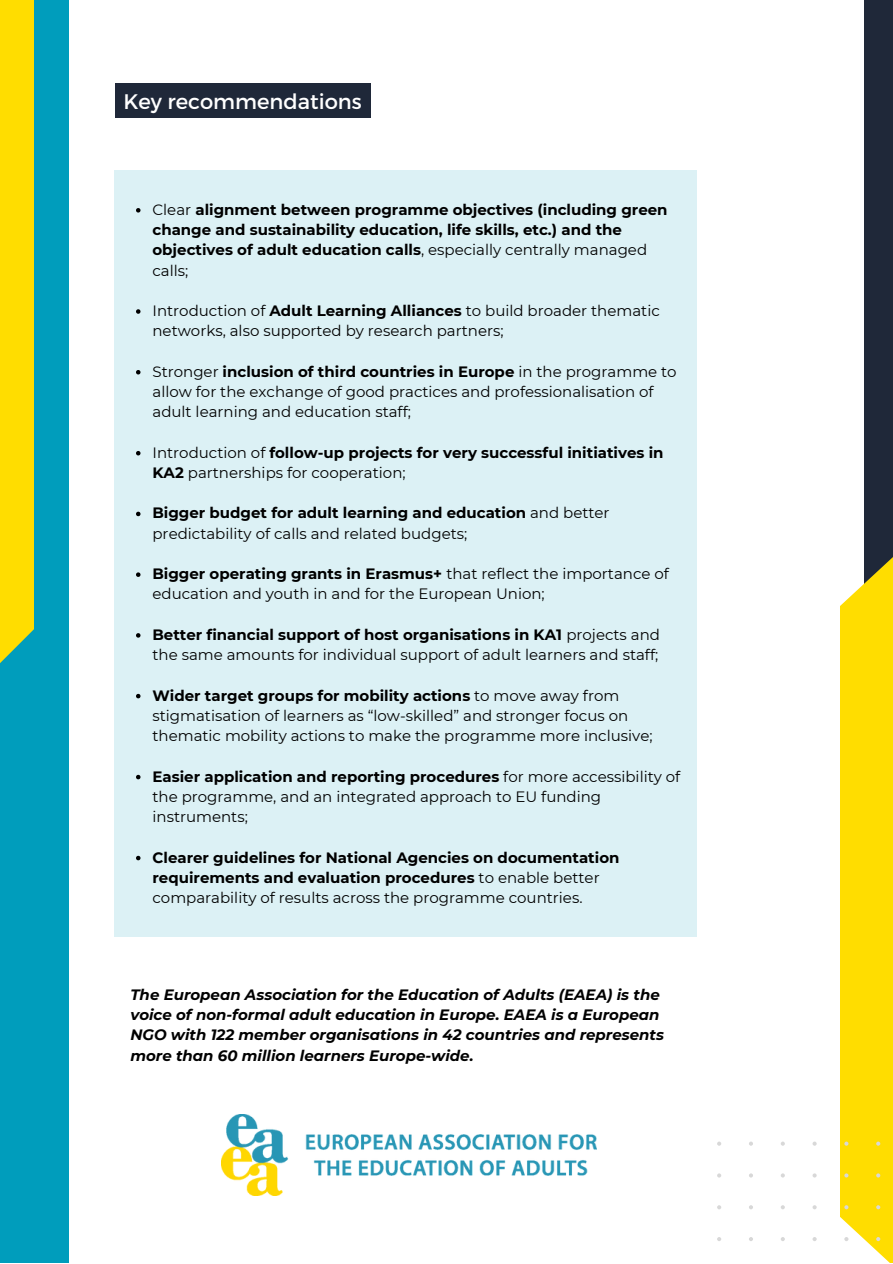
<style>
.page{position:relative;width:893px;height:1264px;background:#fff}
.page>*{position:absolute;margin:0;border:0;box-sizing:border-box;transform-origin:0 0}
.t1{font:21px "Montserrat";color:#fff}
.t2{font:15px/20.2px "Montserrat";color:#000}
.t3{font:700 15px/20.2px "Montserrat";color:#000}
.t4{font:italic 700 15px/20.2px "Montserrat";color:#000}
.s1{font-weight:400}
.s2{font-weight:700}
</style>
<div class="page">
<div style="left:0;top:0;width:69px;height:1262px;background:#009dbc"></div>
<div style="left:0;top:0;width:34px;height:695px;background:#fd0"></div>
<div style="left:864px;top:0;width:28px;height:1004px;background:#1f2839"></div>
<svg style="left:717px;top:1141px;width:4px;height:4px"></svg>
<svg style="left:749px;top:1141px;width:4px;height:4px"></svg>
<svg style="left:717px;top:1173px;width:4px;height:4px"></svg>
<svg style="left:749px;top:1173px;width:4px;height:4px"></svg>
<svg style="left:812px;top:1173px;width:4px;height:4px"></svg>
<svg style="left:717px;top:1205px;width:4px;height:4px"></svg>
<svg style="left:749px;top:1205px;width:4px;height:4px"></svg>
<svg style="left:812px;top:1205px;width:4px;height:4px"></svg>
<svg style="left:717px;top:1237px;width:4px;height:4px"></svg>
<svg style="left:749px;top:1237px;width:4px;height:4px"></svg>
<svg style="left:781px;top:1237px;width:3px;height:4px"></svg>
<svg style="left:812px;top:1237px;width:4px;height:4px"></svg>
<svg style="left:840px;top:558px;width:52px;height:704px;background:#fcdd0f"></svg>
<div style="left:114px;top:170px;width:583px;height:767px;background:#dcf1f5"></div>
<svg style="left:136px;top:208px;width:4px;height:4px"></svg>
<svg style="left:136px;top:309px;width:4px;height:5px"></svg>
<svg style="left:136px;top:370px;width:4px;height:4px"></svg>
<svg style="left:136px;top:451px;width:4px;height:4px"></svg>
<svg style="left:136px;top:511px;width:4px;height:5px"></svg>
<svg style="left:136px;top:572px;width:4px;height:5px"></svg>
<svg style="left:136px;top:633px;width:4px;height:4px"></svg>
<svg style="left:136px;top:694px;width:4px;height:4px"></svg>
<svg style="left:136px;top:774px;width:4px;height:5px"></svg>
<svg style="left:136px;top:855px;width:4px;height:5px"></svg>
<div style="left:115px;top:84px;width:255px;height:34px;background:#1f2839"></div>
<img style="left:221px;top:1114px;width:376px;height:81px">
<p class="t1" style="left:123px;top:88px;width:240px">Key recommendations</p>
<p class="t3" style="left:152px;top:199px;width:516px"><span class="s1">Clear</span> alignment between programme objectives (including green change and sustainability education, life skills, etc.) and the objectives of adult education calls<span class="s1">, especially centrally managed calls;</span></p>
<p class="t2" style="left:152px;top:300px;width:509px">Introduction of <span class="s2">Adult Learning Alliances</span> to build broader thematic networks, also supported by research partners;</p>
<p class="t2" style="left:152px;top:361px;width:525px">Stronger <span class="s2">inclusion of third countries in Europe</span> in the programme to allow for the exchange of good practices and professionalisation of adult learning and education staff;</p>
<p class="t3" style="left:152px;top:442px;width:512px"><span class="s1">Introduction of</span> follow-up projects for very successful initiatives in<br>KA2 <span class="s1">partnerships for cooperation;</span></p>
<p class="t2" style="left:152px;top:503px;width:458px"><span class="s2">Bigger budget for adult learning and education</span> and better predictability of calls and related budgets;</p>
<p class="t2" style="left:152px;top:563px;width:518px"><span class="s2">Bigger operating grants in Erasmus+</span> that reflect the importance of education and youth in and for the European Union;</p>
<p class="t2" style="left:152px;top:624px;width:509px"><span class="s2">Better financial support of host organisations in KA1</span> projects and the same amounts for individual support of adult learners and staff;</p>
<p class="t2" style="left:152px;top:685px;width:501px"><span class="s2">Wider target groups for mobility actions</span> to move away from stigmatisation of learners as “low-skilled” and stronger focus on thematic mobility actions to make the programme more inclusive;</p>
<p class="t2" style="left:152px;top:766px;width:529px"><span class="s2">Easier application and reporting procedures</span> for more accessibility of the programme, and an integrated approach to EU funding instruments;</p>
<p class="t3" style="left:152px;top:847px;width:468px">Clearer guidelines for National Agencies on documentation requirements and evaluation procedures <span class="s1">to enable better comparability of results across the programme countries.</span></p>
<p class="t4" style="left:130px;top:984px;width:535px">The European Association for the Education of Adults (EAEA) is the voice of non-formal adult education in Europe. EAEA is a European NGO with 122 member organisations in 42 countries and represents more than 60 million learners Europe-wide.</p>
</div>
